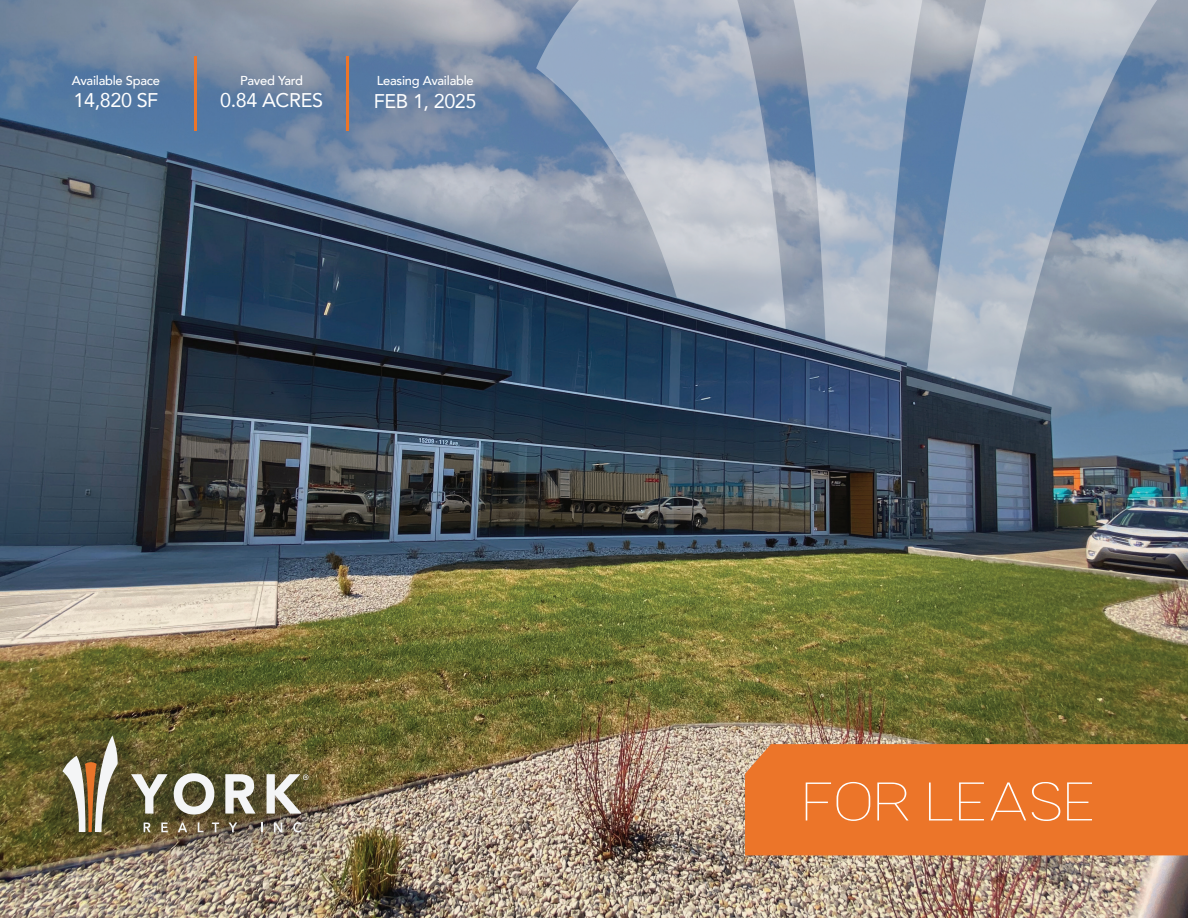
<style>
.page{position:relative;width:1188px;height:918px;background:#fff}
.page>*{position:absolute;margin:0;border:0;box-sizing:border-box;transform-origin:0 0}
.t1{font:300 54.3px "Brada Sans";color:#fff}
.t2{font:19.8px "Avenir";letter-spacing:-.02em;color:#fff}
.t3{font:500 12.9px "Avenir";letter-spacing:-.02em;color:#fff}
</style>
<div class="page">
<img style="left:0;top:0;width:1188px;height:918px">
<svg style="left:536px;top:0;width:255px;height:407px;background:#7d8ea4"></svg>
<svg style="left:791px;top:0;width:115px;height:407px;background:#94a2b6"></svg>
<svg style="left:906px;top:0;width:260px;height:407px;background:#8ea0b5"></svg>
<hr style="left:194px;top:56px;width:3px;height:74px;background:#ec7529">
<hr style="left:346px;top:56px;width:3px;height:74px;background:#ec7529">
<div style="left:745px;top:744px;width:443px;height:111px;background:#ec7529"></div>
<div style="left:15px;top:689px;width:341px;height:195px;background:#231f20;opacity:.75"></div>
<svg style="left:63px;top:735px;width:55px;height:97px"></svg>
<svg style="left:144px;top:823px;width:7px;height:9px"></svg>
<svg style="left:161px;top:823px;width:7px;height:9px"></svg>
<svg style="left:178px;top:823px;width:9px;height:9px"></svg>
<svg style="left:198px;top:823px;width:5px;height:9px"></svg>
<svg style="left:212px;top:823px;width:7px;height:9px"></svg>
<svg style="left:229px;top:823px;width:8px;height:9px"></svg>
<svg style="left:274px;top:823px;width:8px;height:9px"></svg>
<svg style="left:293px;top:822px;width:9px;height:11px"></svg>
<svg style="left:131px;top:774px;width:37px;height:40px"></svg>
<svg style="left:174px;top:773px;width:40px;height:42px"></svg>
<svg style="left:225px;top:774px;width:31px;height:40px"></svg>
<svg style="left:267px;top:774px;width:42px;height:40px"></svg>
<p class="t3" style="left:72px;top:69px;width:90px">Available Space</p>
<h2 class="t2" style="left:74px;top:85px;width:86px">14,820 SF</h2>
<p class="t3" style="left:240px;top:69px;width:65px">Paved Yard</p>
<h2 class="t2" style="left:220px;top:85px;width:105px">0.84 ACRES</h2>
<p class="t3" style="left:377px;top:69px;width:99px">Leasing Available</p>
<h2 class="t2" style="left:374px;top:85px;width:104px">FEB 1, 2025</h2>
<h1 class="t1" style="left:803px;top:761px;width:295px">FOR LEASE</h1>
</div>
